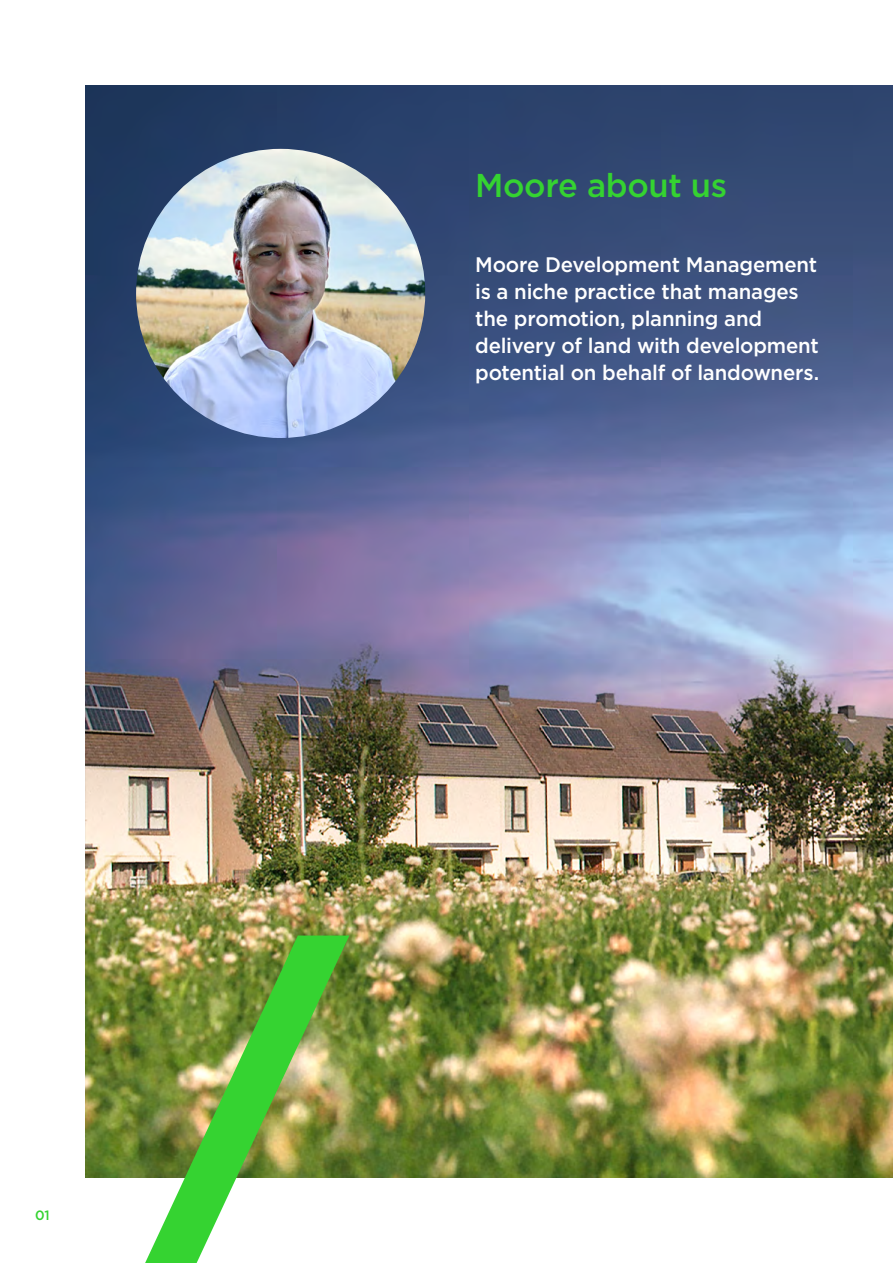
<style>
.page{position:relative;width:893px;height:1263px;background:#fff}
.page>*{position:absolute;margin:0;border:0;box-sizing:border-box;transform-origin:0 0}
.t1{font:500 33px "Gotham";letter-spacing:-.01em;color:#35d331}
.t2{font:500 21px/27px "Gotham";letter-spacing:-.01em;color:#fff}
.t3{font:500 13.5px "Gotham";color:#35d331}
</style>
<div class="page">
<img style="left:85px;top:85px;width:808px;height:1093px">
<img style="left:145px;top:935px;width:204px;height:328px">
<img style="left:136px;top:149px;width:289px;height:289px;border-radius:145px">
<p class="t3" style="left:35px;top:1206px;width:16px">01</p>
<h1 class="t1" style="left:475px;top:163px;width:254px">Moore about us</h1>
<p class="t2" style="left:475px;top:251px;width:346px">Moore Development Management is a niche practice that manages the promotion, planning and delivery of land with development potential on behalf of landowners.</p>
</div>
